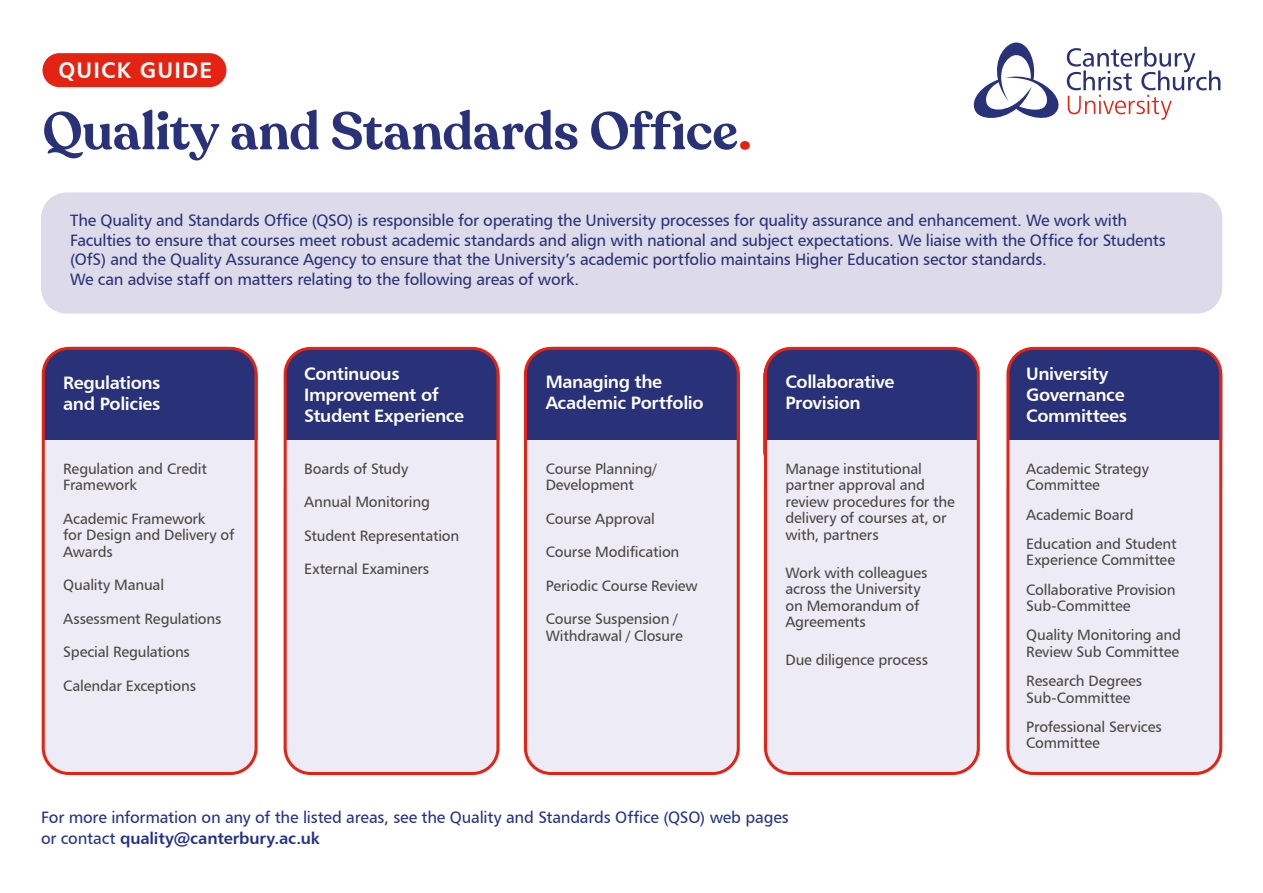
<style>
.page{position:relative;width:1263px;height:893px;background:#fff}
.page>*{position:absolute;margin:0;border:0;box-sizing:border-box;transform-origin:0 0}
.t1{font:600 52.5px "Recoleta";letter-spacing:-.005em;color:#293278}
.t2{font:22.5px "Humanist 777 BT Bold B";letter-spacing:.05em;color:#fff}
.t3{font:18px/21px "Humanist 777 BT Bold B";letter-spacing:-.025em;color:#fff}
.t4{font:16.5px/19.5px "Humanist 777 BT Roman B";letter-spacing:-.015em;color:#293278}
.t5{font:16.5px "Humanist 777 BT Roman B";letter-spacing:-.01em;color:#233289}
.t6{font:16.5px "Humanist 777 BT Bold B";letter-spacing:-.01em;color:#233289}
.t7{font:15px/16.5px "Humanist 777 BT Roman B";letter-spacing:-.01em;color:#494641}
.s1{color:#e42313}
.s2{font-family:"Humanist 777 BT Roman B"}
</style>
<div class="page">
<div style="left:43px;top:53px;width:183px;height:34px;background:#e42313;border-radius:17px"></div>
<div style="left:43px;top:347px;width:215px;height:133px;background:#293278;border-radius:30px"></div>
<div style="left:41px;top:453px;width:217px;height:322px;background:#edebf5;border-radius:26px"></div>
<div style="left:43px;top:440px;width:215px;height:46px;background:#edebf5"></div>
<div style="left:42px;top:347px;width:216px;height:428px;border:3px solid #e42313;border-radius:26px"></div>
<div style="left:41px;top:192px;width:1181px;height:122px;background:#dddaea;border-radius:26px"></div>
<div style="left:284px;top:347px;width:215px;height:133px;background:#293278;border-radius:30px"></div>
<div style="left:525px;top:347px;width:215px;height:133px;background:#293278;border-radius:30px"></div>
<div style="left:283px;top:467px;width:216px;height:308px;background:#edebf5;border-radius:26px"></div>
<div style="left:284px;top:440px;width:215px;height:46px;background:#edebf5"></div>
<div style="left:763px;top:347px;width:215px;height:133px;background:#293278;border-radius:30px"></div>
<div style="left:284px;top:347px;width:215px;height:428px;border:3px solid #e42313;border-radius:26px"></div>
<div style="left:523px;top:467px;width:217px;height:308px;background:#edebf5;border-radius:26px"></div>
<div style="left:525px;top:440px;width:215px;height:46px;background:#edebf5"></div>
<div style="left:524px;top:347px;width:216px;height:428px;border:3px solid #e42313;border-radius:26px"></div>
<div style="left:763px;top:467px;width:217px;height:308px;background:#edebf5;border-radius:26px"></div>
<div style="left:765px;top:440px;width:215px;height:46px;background:#edebf5"></div>
<div style="left:1007px;top:347px;width:215px;height:133px;background:#293278;border-radius:30px"></div>
<div style="left:764px;top:347px;width:216px;height:428px;border:3px solid #e42313;border-radius:26px"></div>
<div style="left:1006px;top:467px;width:216px;height:308px;background:#edebf5;border-radius:26px"></div>
<div style="left:1007px;top:440px;width:215px;height:46px;background:#edebf5"></div>
<div style="left:1006px;top:347px;width:216px;height:428px;border:3px solid #e42313;border-radius:26px"></div>
<svg style="left:973px;top:43px;width:247px;height:77px"></svg>
<h2 class="t2" style="left:58px;top:56px;width:155px">QUICK GUIDE</h2>
<h1 class="t1" style="left:43px;top:98px;width:711px">Quality and Standards Office<span class="s1">.</span></h1>
<p class="t4" style="left:70px;top:210px;width:1097px">The Quality and Standards Office (QSO) is responsible for operating the University processes for quality assurance and enhancement. We work with Faculties to ensure that courses meet robust academic standards and align with national and subject expectations. We liaise with the Office for Students (OfS) and the Quality Assurance Agency to ensure that the University’s academic portfolio maintains Higher Education sector standards.<br>We can advise staff on matters relating to the following areas of work.</p>
<p class="t3" style="left:63px;top:372px;width:99px">Regulations and Policies</p>
<p class="t7" style="left:63px;top:460px;width:145px">Regulation and Credit<br>Framework</p>
<p class="t7" style="left:63px;top:510px;width:173px">Academic Framework<br>for Design and Delivery of<br>Awards</p>
<p class="t7" style="left:63px;top:577px;width:102px">Quality Manual</p>
<p class="t7" style="left:63px;top:610px;width:160px">Assessment Regulations</p>
<p class="t7" style="left:63px;top:644px;width:128px">Special Regulations</p>
<p class="t7" style="left:63px;top:677px;width:134px">Calendar Exceptions</p>
<p class="t3" style="left:304px;top:362px;width:161px">Continuous<br>Improvement of<br>Student Experience</p>
<p class="t7" style="left:304px;top:460px;width:105px">Boards of Study</p>
<p class="t7" style="left:304px;top:494px;width:127px">Annual Monitoring</p>
<p class="t7" style="left:304px;top:527px;width:157px">Student Representation</p>
<p class="t7" style="left:304px;top:561px;width:126px">External Examiners</p>
<p class="t3" style="left:546px;top:371px;width:159px">Managing the<br>Academic Portfolio</p>
<p class="t7" style="left:546px;top:460px;width:113px">Course Planning/<br>Development</p>
<p class="t7" style="left:546px;top:510px;width:111px">Course Approval</p>
<p class="t7" style="left:546px;top:544px;width:135px">Course Modification</p>
<p class="t7" style="left:546px;top:577px;width:154px">Periodic Course Review</p>
<p class="t7" style="left:546px;top:611px;width:139px">Course Suspension /<br>Withdrawal / Closure</p>
<p class="t3" style="left:785px;top:371px;width:110px">Collaborative<br>Provision</p>
<p class="t7" style="left:785px;top:460px;width:171px">Manage institutional partner approval and review procedures for the delivery of courses at, or with, partners</p>
<p class="t7" style="left:785px;top:564px;width:143px">Work with colleagues across the University on Memorandum of<br>Agreements</p>
<p class="t7" style="left:785px;top:651px;width:144px">Due diligence process</p>
<p class="t5" style="left:41px;top:807px;width:749px">For more information on any of the listed areas, see the Quality and Standards Office (QSO) web pages</p>
<p class="t6" style="left:41px;top:827px;width:280px"><span class="s2">or contact</span> quality@canterbury.ac.uk</p>
<p class="t3" style="left:1026px;top:362px;width:102px">University<br>Governance<br>Committees</p>
<p class="t7" style="left:1026px;top:460px;width:124px">Academic Strategy<br>Committee</p>
<p class="t7" style="left:1026px;top:499px;width:152px;line-height:29.2px">Academic Board<br>Education and Student</p>
<p class="t7" style="left:1026px;top:545px;width:151px;line-height:29.2px">Experience Committee<br>Collaborative Provision</p>
<p class="t7" style="left:1026px;top:591px;width:156px;line-height:29.2px">Sub-Committee<br>Quality Monitoring and</p>
<p class="t7" style="left:1026px;top:637px;width:154px;line-height:29.2px">Review Sub Committee<br>Research Degrees</p>
<p class="t7" style="left:1026px;top:682px;width:137px;line-height:29.2px">Sub-Committee<br>Professional Services</p>
<p class="t7" style="left:1026px;top:735px;width:75px">Committee</p>
</div>
